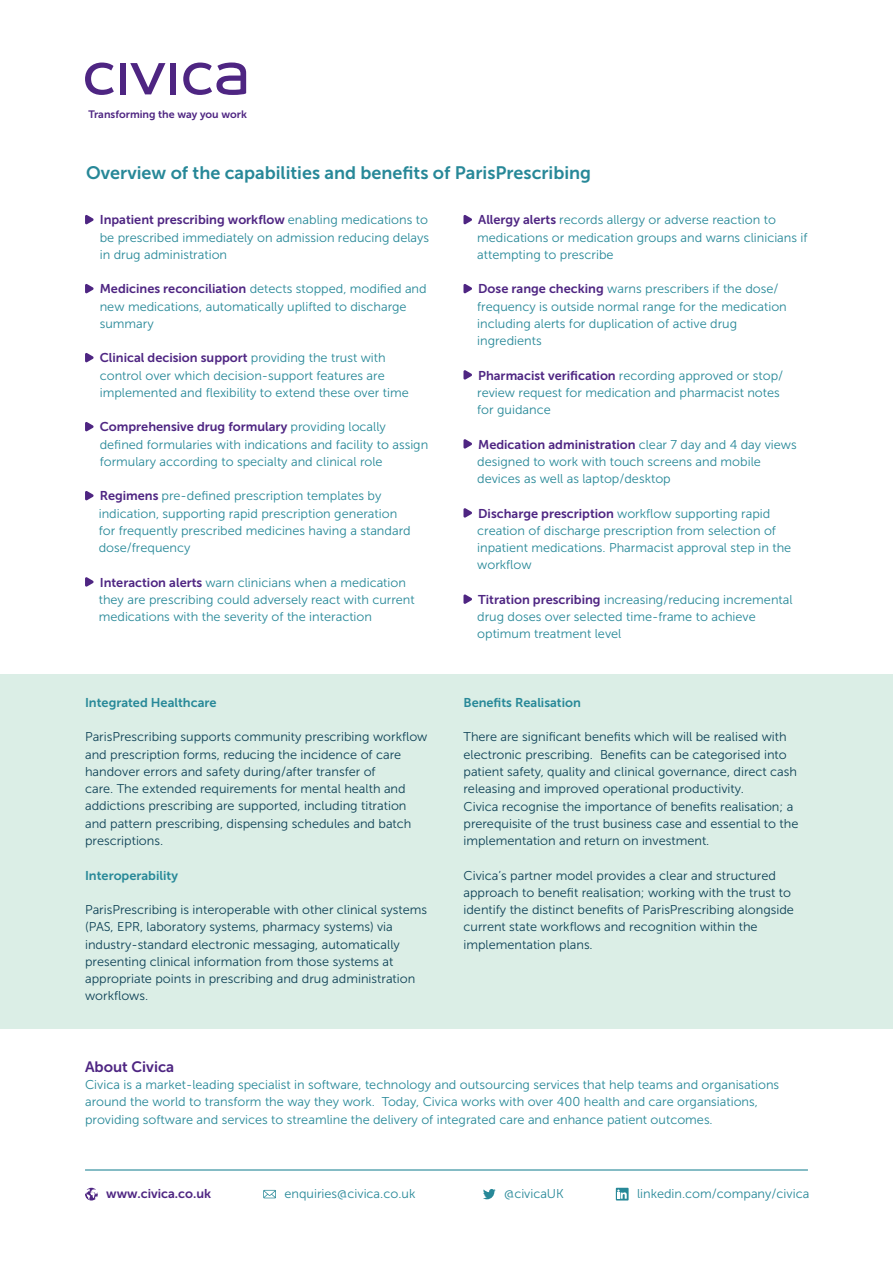
<style>
.page{position:relative;width:893px;height:1263px;background:#fff}
.page>*{position:absolute;margin:0;border:0;box-sizing:border-box;transform-origin:0 0}
.t1{font:18px "Museo Sans 700";color:#278898}
.t2{font:15px "Museo Sans 700";color:#4e2582}
.t3{font:12.75px/17.2px "Museo Sans 300";color:#278898}
.t4{font:12.75px/17.2px "Museo Sans 300";color:#0e4257}
.t5{font:12.75px "Museo Sans 700";color:#4e2582}
.t6{font:12.75px "Museo Sans 700";color:#278898}
.t7{font:10.65px "Museo Sans 700";color:#4e2582}
.s1{font-family:"Museo Sans 300";color:#278898}
.s2{font-family:"Museo Sans 700";color:#4e2582}
</style>
<div class="page">
<div style="left:0;top:674px;width:893px;height:355px;background:#dbeee6"></div>
<svg style="left:85px;top:63px;width:29px;height:32px"></svg>
<div style="left:170px;top:63px;width:6px;height:31px;background:#4e2582"></div>
<div style="left:120px;top:63px;width:6px;height:31px;background:#4e2582"></div>
<svg style="left:130px;top:63px;width:35px;height:31px"></svg>
<svg style="left:183px;top:63px;width:63px;height:32px"></svg>
<svg style="left:85px;top:215px;width:9px;height:10px"></svg>
<svg style="left:85px;top:284px;width:9px;height:10px"></svg>
<svg style="left:85px;top:353px;width:9px;height:10px"></svg>
<svg style="left:85px;top:422px;width:9px;height:10px"></svg>
<svg style="left:85px;top:491px;width:9px;height:10px"></svg>
<svg style="left:85px;top:577px;width:9px;height:10px"></svg>
<svg style="left:463px;top:215px;width:9px;height:10px"></svg>
<svg style="left:463px;top:284px;width:9px;height:10px"></svg>
<svg style="left:463px;top:370px;width:9px;height:10px"></svg>
<svg style="left:463px;top:439px;width:9px;height:10px"></svg>
<svg style="left:463px;top:508px;width:9px;height:10px"></svg>
<svg style="left:463px;top:594px;width:9px;height:10px"></svg>
<hr style="left:85px;top:1169px;width:723px;height:1px;background:#278898">
<div style="left:616px;top:1188px;width:13px;height:12px;background:#278898"></div>
<svg style="left:617px;top:1189px;width:10px;height:10px"></svg>
<svg style="left:85px;top:1188px;width:13px;height:12px"></svg>
<svg style="left:263px;top:1190px;width:13px;height:8px"></svg>
<svg style="left:483px;top:1189px;width:13px;height:10px"></svg>
<p class="t7" style="left:89px;top:108px;width:160px">Transforming the way you work</p>
<h1 class="t1" style="left:86px;top:163px;width:506px">Overview of the capabilities and benefits of ParisPrescribing</h1>
<p class="t5" style="left:100px;top:213px;width:330px">Inpatient prescribing workflow <span class="s1">enabling medications to</span></p>
<p class="t3" style="left:100px;top:229px;width:331px">be prescribed immediately on admission reducing delays in drug administration</p>
<p class="t3" style="left:100px;top:280px;width:328px"><span class="s2">Medicines reconciliation</span> detects stopped, modified and new medications, automatically uplifted to discharge summary</p>
<p class="t5" style="left:100px;top:351px;width:287px">Clinical decision support <span class="s1">providing the trust with</span></p>
<p class="t3" style="left:100px;top:367px;width:311px">control over which decision-support features are implemented and flexibility to extend these over time</p>
<p class="t5" style="left:100px;top:420px;width:288px">Comprehensive drug formulary <span class="s1">providing locally</span></p>
<p class="t3" style="left:100px;top:436px;width:330px">defined formularies with indications and facility to assign formulary according to specialty and clinical role</p>
<p class="t3" style="left:99px;top:487px;width:313px"><span class="s2">Regimens</span> pre-defined prescription templates by indication, supporting rapid prescription generation for frequently prescribed medicines having a standard dose/frequency</p>
<p class="t3" style="left:99px;top:574px;width:318px"><span class="s2">Interaction alerts</span> warn clinicians when a medication they are prescribing could adversely react with current medications with the severity of the interaction</p>
<p class="t6" style="left:85px;top:695px;width:133px">Integrated Healthcare</p>
<p class="t4" style="left:85px;top:728px;width:344px">ParisPrescribing supports community prescribing workflow and prescription forms, reducing the incidence of care handover errors and safety during/after transfer of<br>care. The extended requirements for mental health and addictions prescribing are supported, including titration and pattern prescribing, dispensing schedules and batch prescriptions.</p>
<p class="t6" style="left:85px;top:868px;width:94px">Interoperability</p>
<p class="t4" style="left:85px;top:901px;width:344px">ParisPrescribing is interoperable with other clinical systems (PAS, EPR, laboratory systems, pharmacy systems) via industry-standard electronic messaging, automatically presenting clinical information from those systems at appropriate points in prescribing and drug administration workflows.</p>
<p class="t3" style="left:477px;top:211px;width:332px"><span class="s2">Allergy alerts</span> records allergy or adverse reaction to medications or medication groups and warns clinicians if attempting to prescribe</p>
<p class="t3" style="left:477px;top:280px;width:311px"><span class="s2">Dose range checking</span> warns prescribers if the dose/ frequency is outside normal range for the medication including alerts for duplication of active drug ingredients</p>
<p class="t3" style="left:477px;top:367px;width:307px"><span class="s2">Pharmacist verification</span> recording approved or stop/ review request for medication and pharmacist notes for guidance</p>
<p class="t5" style="left:478px;top:437px;width:320px">Medication administration <span class="s1">clear 7 day and 4 day views</span></p>
<p class="t3" style="left:477px;top:453px;width:285px">designed to work with touch screens and mobile devices as well as laptop/desktop</p>
<p class="t3" style="left:477px;top:505px;width:316px"><span class="s2">Discharge prescription</span> workflow supporting rapid creation of discharge prescription from selection of inpatient medications. Pharmacist approval step in the workflow</p>
<p class="t3" style="left:477px;top:591px;width:317px"><span class="s2">Titration prescribing</span> increasing/reducing incremental drug doses over selected time-frame to achieve optimum treatment level</p>
<p class="t6" style="left:463px;top:695px;width:119px">Benefits Realisation</p>
<p class="t4" style="left:463px;top:728px;width:336px">There are significant benefits which will be realised with electronic prescribing. Benefits can be categorised into patient safety, quality and clinical governance, direct cash releasing and improved operational productivity.<br>Civica recognise the importance of benefits realisation; a prerequisite of the trust business case and essential to the implementation and return on investment.</p>
<p class="t4" style="left:463px;top:866px;width:332px">Civica’s partner model provides a clear and structured approach to benefit realisation; working with the trust to identify the distinct benefits of ParisPrescribing alongside current state workflows and recognition within the implementation plans.</p>
<p class="t2" style="left:85px;top:1058px;width:91px">About Civica</p>
<p class="t3" style="left:85px;top:1076px;width:696px">Civica is a market-leading specialist in software, technology and outsourcing services that help teams and organisations around the world to transform the way they work. Today, Civica works with over 400 health and care organsiations, providing software and services to streamline the delivery of integrated care and enhance patient outcomes.</p>
<p class="t5" style="left:106px;top:1186px;width:106px">www.civica.co.uk</p>
<p class="t3" style="left:284px;top:1185px;width:132px">enquiries@civica.co.uk</p>
<p class="t3" style="left:504px;top:1185px;width:61px">@civicaUK</p>
<p class="t3" style="left:637px;top:1185px;width:174px">linkedin.com/company/civica</p>
</div>
